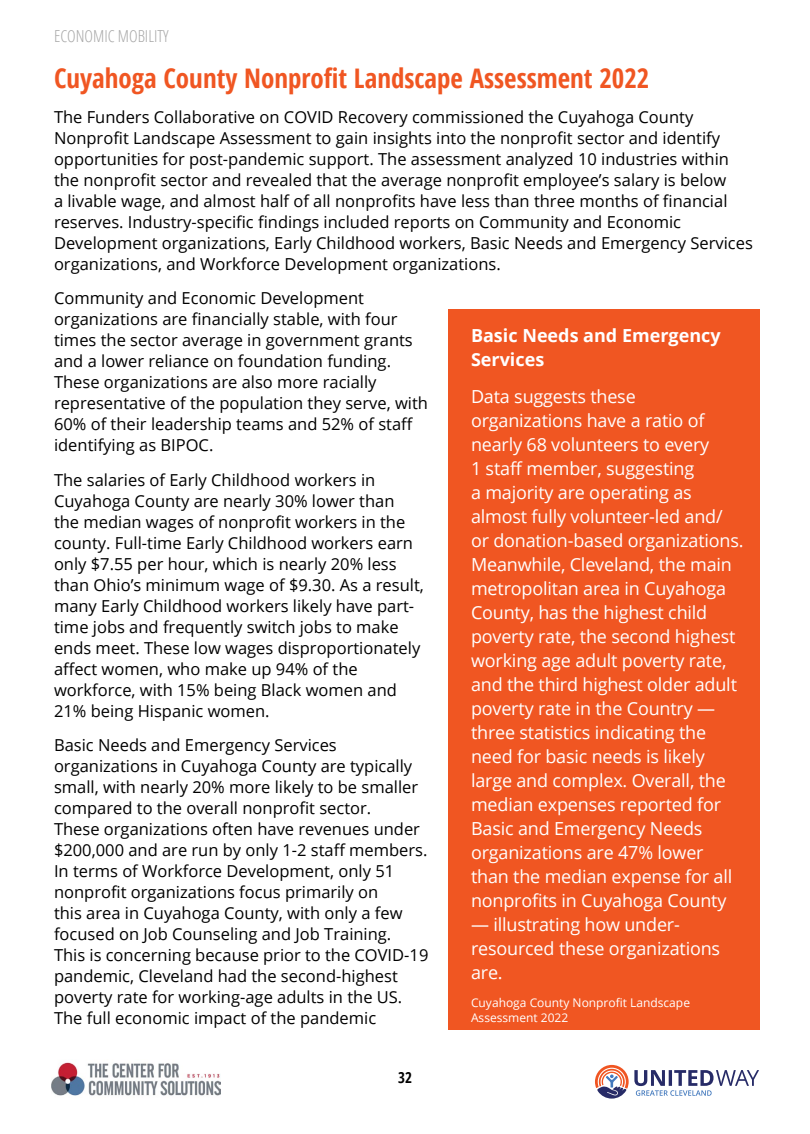
<style>
.page{position:relative;width:810px;height:1134px;background:#fff}
.page>*{position:absolute;margin:0;border:0;box-sizing:border-box;transform-origin:0 0}
.t1{font:700 condensed 27px "Open Sans";color:#f05622}
.t2{font:18px/24px "Open Sans";letter-spacing:-.01em;color:#fff}
.t3{font:700 18px/24px "Open Sans";color:#fff}
.t4{font:16.5px/21px "Open Sans";color:#000}
.t5{font:300 condensed 16.5px "Open Sans";color:#a6a6a6}
.t6{font:700 condensed 15px "Open Sans";color:#000}
.t7{font:12px/14.4px "Open Sans";color:#fff}
</style>
<div class="page">
<img style="left:51px;top:1062px;width:170px;height:34px">
<svg style="left:595px;top:1065px;width:164px;height:34px"></svg>
<div style="left:449px;top:309px;width:311px;height:721px;background:#f05622"></div>
<p class="t5" style="left:54px;top:25px;width:116px">ECONOMIC MOBILITY</p>
<h1 class="t1" style="left:54px;top:60px;width:597px">Cuyahoga County Nonprofit Landscape Assessment 2022</h1>
<p class="t4" style="left:54px;top:106px;width:700px">The Funders Collaborative on COVID Recovery commissioned the Cuyahoga County Nonprofit Landscape Assessment to gain insights into the nonprofit sector and identify opportunities for post-pandemic support. The assessment analyzed 10 industries within the nonprofit sector and revealed that the average nonprofit employee’s salary is below<br>a livable wage, and almost half of all nonprofits have less than three months of financial reserves. Industry-specific findings included reports on Community and Economic Development organizations, Early Childhood workers, Basic Needs and Emergency Services organizations, and Workforce Development organizations.</p>
<p class="t4" style="left:54px;top:287px;width:376px">Community and Economic Development organizations are financially stable, with four times the sector average in government grants and a lower reliance on foundation funding.<br>These organizations are also more racially representative of the population they serve, with 60% of their leadership teams and 52% of staff identifying as BIPOC.</p>
<p class="t4" style="left:54px;top:469px;width:371px">The salaries of Early Childhood workers in Cuyahoga County are nearly 30% lower than<br>the median wages of nonprofit workers in the county. Full-time Early Childhood workers earn only $7.55 per hour, which is nearly 20% less than Ohio’s minimum wage of $9.30. As a result, many Early Childhood workers likely have part&shy;time jobs and frequently switch jobs to make ends meet. These low wages disproportionately affect women, who make up 94% of the workforce, with 15% being Black women and 21% being Hispanic women.</p>
<p class="t4" style="left:54px;top:734px;width:376px">Basic Needs and Emergency Services organizations in Cuyahoga County are typically small, with nearly 20% more likely to be smaller compared to the overall nonprofit sector.<br>These organizations often have revenues under $200,000 and are run by only 1-2 staff members.<br>In terms of Workforce Development, only 51 nonprofit organizations focus primarily on<br>this area in Cuyahoga County, with only a few focused on Job Counseling and Job Training.<br>This is concerning because prior to the COVID-19 pandemic, Cleveland had the second-highest poverty rate for working-age adults in the US.<br>The full economic impact of the pandemic</p>
<p class="t6" style="left:398px;top:1067px;width:15px">32</p>
<p class="t3" style="left:471px;top:323px;width:251px">Basic Needs and Emergency<br>Services</p>
<p class="t2" style="left:471px;top:384px;width:274px">Data suggests these organizations have a ratio of nearly 68 volunteers to every<br>1 staff member, suggesting<br>a majority are operating as almost fully volunteer-led and/ or donation-based organizations.<br>Meanwhile, Cleveland, the main metropolitan area in Cuyahoga<br>County, has the highest child poverty rate, the second highest working age adult poverty rate, and the third highest older adult poverty rate in the Country — three statistics indicating the need for basic needs is likely large and complex. Overall, the median expenses reported for<br>Basic and Emergency Needs organizations are 47% lower than the median expense for all nonprofits in Cuyahoga County</p>
<p class="t2" style="left:471px;top:912px;width:251px">— illustrating how under&shy;resourced these organizations are.</p>
<p class="t7" style="left:471px;top:996px;width:221px">Cuyahoga County Nonprofit Landscape<br>Assessment 2022</p>
</div>
